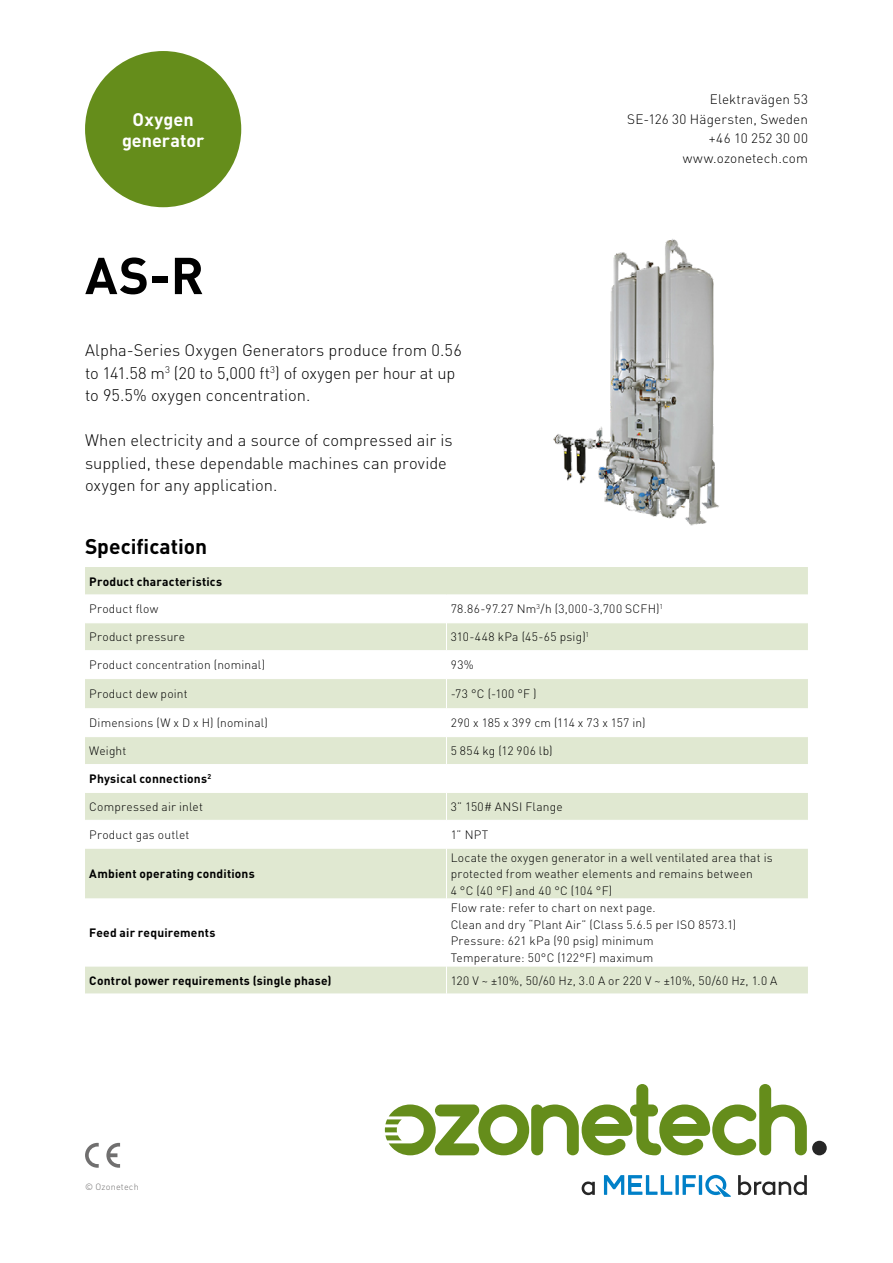
<style>
.page{position:relative;width:893px;height:1263px;background:#fff}
.page>*{position:absolute;margin:0;border:0;box-sizing:border-box;transform-origin:0 0}
.t1{font:700 51px "DINOT";color:#000}
.t2{font:700 21px "DINOT";color:#000}
.t3{font:700 18px/21px "DINOT";color:#fff;text-align:center}
.t4{font:300 16.5px/22.5px "DINOT";color:#000}
.t5{font:300 13.5px/19.5px "DINOT";letter-spacing:.01em;color:#000;text-align:right}
.t6{font:300 12px/16.5px "DINOT";letter-spacing:.015em;color:#000}
.t7{font:700 12px "DINOT";letter-spacing:.015em;color:#000}
.t8{font:300 12px "DINOT";letter-spacing:.035em;color:#000}
.t9{font:300 9px "DINOT";letter-spacing:.025em;color:#706f6f}
</style>
<div class="page">
<div style="left:85px;top:51px;width:156px;height:156px;background:#658d1b;border-radius:50%"></div>
<div style="left:812px;top:1141px;width:15px;height:14px;background:#262626;border-radius:50%"></div>
<svg style="left:385px;top:1084px;width:422px;height:71px"></svg>
<svg style="left:582px;top:1181px;width:13px;height:14px"></svg>
<svg style="left:738px;top:1175px;width:69px;height:20px"></svg>
<svg style="left:604px;top:1175px;width:127px;height:22px"></svg>
<svg style="left:85px;top:1143px;width:14px;height:25px"></svg>
<svg style="left:106px;top:1143px;width:14px;height:25px"></svg>
<img style="left:553px;top:239px;width:166px;height:287px">
<div style="left:85px;top:567px;width:723px;height:427px;background:#e0e8d1"></div>
<svg style="left:85px;top:596px;width:723px;height:370px"></svg>
<hr style="left:85px;top:595px;width:361px;height:1px;background:#fff">
<hr style="left:446px;top:595px;width:362px;height:1px;background:#fff">
<hr style="left:85px;top:622px;width:361px;height:1px;background:#fff">
<hr style="left:446px;top:622px;width:362px;height:1px;background:#fff">
<hr style="left:85px;top:650px;width:361px;height:1px;background:#fff">
<hr style="left:446px;top:650px;width:362px;height:1px;background:#fff">
<hr style="left:85px;top:678px;width:361px;height:1px;background:#fff">
<hr style="left:446px;top:678px;width:362px;height:1px;background:#fff">
<hr style="left:85px;top:708px;width:361px;height:1px;background:#fff">
<hr style="left:446px;top:708px;width:362px;height:1px;background:#fff">
<hr style="left:85px;top:736px;width:361px;height:1px;background:#fff">
<hr style="left:446px;top:736px;width:362px;height:1px;background:#fff">
<hr style="left:85px;top:764px;width:361px;height:1px;background:#fff">
<hr style="left:446px;top:764px;width:362px;height:1px;background:#fff">
<hr style="left:85px;top:792px;width:361px;height:1px;background:#fff">
<hr style="left:446px;top:792px;width:362px;height:1px;background:#fff">
<hr style="left:85px;top:820px;width:361px;height:1px;background:#fff">
<hr style="left:446px;top:820px;width:362px;height:1px;background:#fff">
<svg style="left:446px;top:596px;width:1px;height:252px"></svg>
<hr style="left:85px;top:848px;width:361px;height:1px;background:#fff">
<hr style="left:446px;top:848px;width:362px;height:1px;background:#fff">
<hr style="left:446px;top:848px;width:1px;height:51px;background:#fff">
<hr style="left:85px;top:899px;width:361px;height:1px;background:#fff">
<hr style="left:446px;top:899px;width:362px;height:1px;background:#fff">
<hr style="left:446px;top:899px;width:1px;height:67px;background:#fff">
<hr style="left:85px;top:966px;width:361px;height:1px;background:#fff">
<hr style="left:446px;top:966px;width:362px;height:1px;background:#fff">
<svg style="left:446px;top:967px;width:1px;height:27px"></svg>
<h3 class="t3" style="left:122px;top:108px;width:84px">Oxygen generator</h3>
<h1 class="t1" style="left:85px;top:242px;width:120px">AS-R</h1>
<h3 class="t4" style="left:85px;top:339px;width:378px">Alpha-Series Oxygen Generators produce from 0.56 to 141.58 m<sup>3</sup> (20 to 5,000 ft<sup>3</sup>) of oxygen per hour at up to 95.5% oxygen concentration.</h3>
<h3 class="t4" style="left:85px;top:429px;width:369px">When electricity and a source of compressed air is supplied, these dependable machines can provide oxygen for any application.</h3>
<p class="t5" style="left:627px;top:90px;width:182px">Elektravägen 53<br>SE-126 30 Hägersten, Sweden +46 10 252 30 00 www.ozonetech.com</p>
<h2 class="t2" style="left:85px;top:533px;width:124px">Specification</h2>
<p class="t7" style="left:89px;top:573px;width:134px">Product characteristics</p>
<p class="t6" style="left:89px;top:601px;width:70px">Product flow</p>
<p class="t6" style="left:451px;top:601px;width:214px">78.86-97.27 Nm<sup>3</sup>/h (3,000-3,700 SCFH)<sup>1</sup></p>
<p class="t6" style="left:89px;top:629px;width:97px">Product pressure</p>
<p class="t6" style="left:451px;top:629px;width:140px">310-448 kPa (45-65 psig)<sup>1</sup></p>
<p class="t6" style="left:89px;top:656px;width:177px">Product concentration (nominal)</p>
<p class="t6" style="left:451px;top:656px;width:25px">93%</p>
<p class="t6" style="left:89px;top:685px;width:100px">Product dew point</p>
<p class="t6" style="left:451px;top:685px;width:87px">-73 °C (-100 °F )</p>
<p class="t6" style="left:89px;top:714px;width:180px">Dimensions (W x D x H) (nominal)</p>
<p class="t6" style="left:451px;top:714px;width:196px">290 x 185 x 399 cm (114 x 73 x 157 in)</p>
<p class="t6" style="left:89px;top:742px;width:39px">Weight</p>
<p class="t8" style="left:451px;top:743px;width:103px">5 854 kg (12 906 lb)</p>
<p class="t7" style="left:89px;top:771px;width:123px">Physical connections<sup>2</sup></p>
<p class="t6" style="left:89px;top:798px;width:115px">Compressed air inlet</p>
<p class="t6" style="left:451px;top:798px;width:114px">3” 150# ANSI Flange</p>
<p class="t6" style="left:89px;top:826px;width:102px">Product gas outlet</p>
<p class="t6" style="left:451px;top:826px;width:39px">1” NPT</p>
<p class="t7" style="left:89px;top:866px;width:167px">Ambient operating conditions</p>
<p class="t6" style="left:451px;top:849px;width:323px">Locate the oxygen generator in a well ventilated area that is protected from weather elements and remains between<br>4 °C (40 °F) and 40 °C (104 °F)</p>
<p class="t7" style="left:89px;top:925px;width:128px">Feed air requirements</p>
<p class="t6" style="left:451px;top:900px;width:287px">Flow rate: refer to chart on next page.<br>Clean and dry “Plant Air” (Class 5.6.5 per ISO 8573.1)<br>Pressure: 621 kPa (90 psig) minimum<br>Temperature: 50°C (122°F) maximum</p>
<p class="t7" style="left:89px;top:972px;width:244px">Control power requirements (single phase)</p>
<p class="t8" style="left:451px;top:973px;width:328px">120 V ~ ±10%, 50/60 Hz, 3.0 A or 220 V ~ ±10%, 50/60 Hz, 1.0 A</p>
<p class="t9" style="left:85px;top:1181px;width:55px">© Ozonetech</p>
</div>
